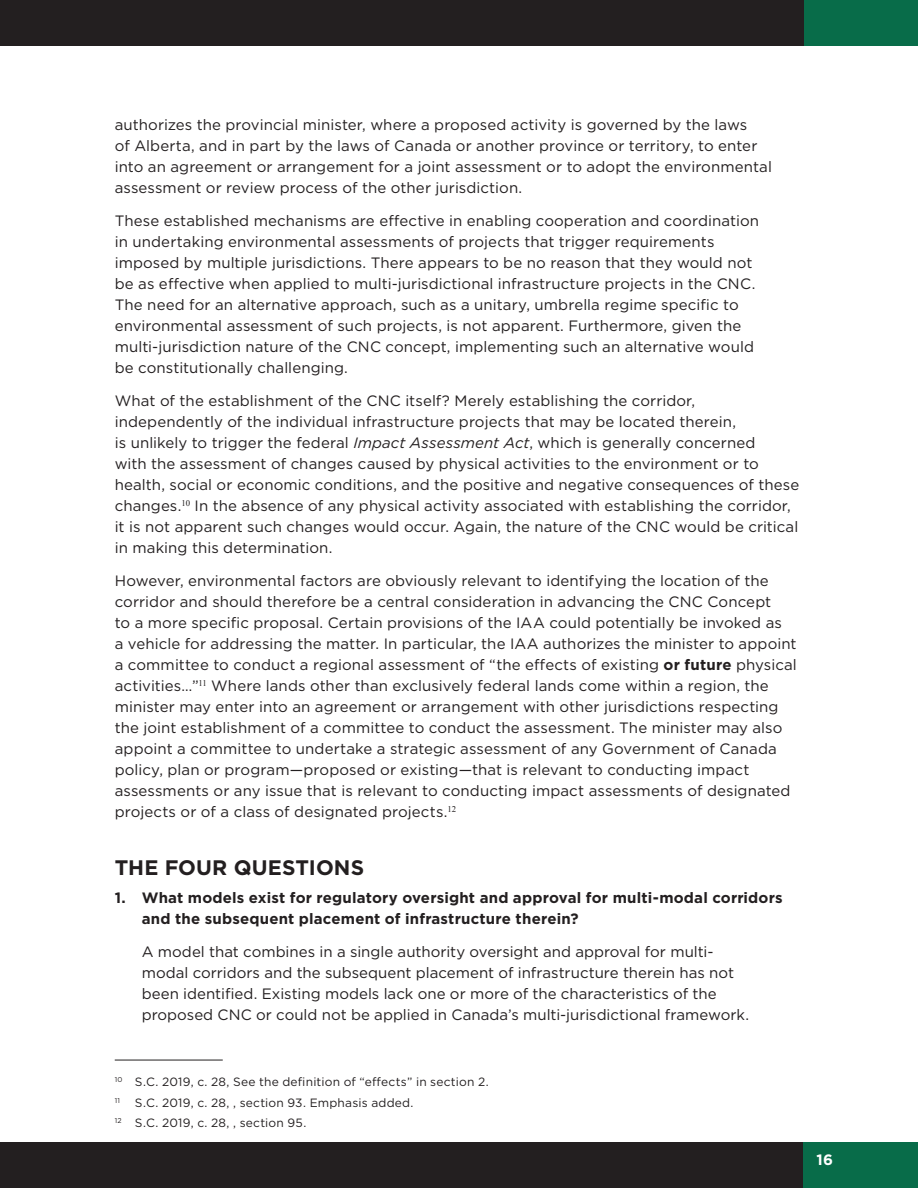
<style>
.page{position:relative;width:918px;height:1188px;background:#fff}
.page>*{position:absolute;margin:0;border:0;box-sizing:border-box;transform-origin:0 0}
.t1{font:700 21px "Gotham";letter-spacing:.005em;color:#231f20}
.t2{font:15px/21px "Gotham";letter-spacing:.005em;color:#231f20}
.t3{font:700 15px/21px "Gotham";letter-spacing:.01em;color:#231f20}
.t4{font:700 15px "Gotham";color:#fff}
.t5{font:12px/20.4px "Gotham";letter-spacing:.02em;color:#231f20}
.t6{font:7.05px "Gotham";color:#231f20}
.s1{font-style:italic}
.s2{font-weight:700}
</style>
<div class="page">
<div style="left:802px;top:1143px;width:116px;height:45px;background:#086c49"></div>
<div style="left:803px;top:0;width:115px;height:45px;background:#086c49"></div>
<div style="left:0;top:1143px;width:802px;height:45px;background:#231f20"></div>
<div style="left:0;top:0;width:803px;height:45px;background:#231f20"></div>
<hr style="left:115px;top:1060px;width:108px;height:1px;background:#231f20">
<p class="t2" style="left:115px;top:114px;width:659px">authorizes the provincial minister, where a proposed activity is governed by the laws<br>of Alberta, and in part by the laws of Canada or another province or territory, to enter into an agreement or arrangement for a joint assessment or to adopt the environmental assessment or review process of the other jurisdiction.</p>
<p class="t2" style="left:115px;top:210px;width:646px">These established mechanisms are effective in enabling cooperation and coordination in undertaking environmental assessments of projects that trigger requirements imposed by multiple jurisdictions. There appears to be no reason that they would not be as effective when applied to multi-jurisdictional infrastructure projects in the CNC.<br>The need for an alternative approach, such as a unitary, umbrella regime specific to environmental assessment of such projects, is not apparent. Furthermore, given the multi-jurisdiction nature of the CNC concept, implementing such an alternative would be constitutionally challenging.</p>
<p class="t2" style="left:115px;top:390px;width:686px">What of the establishment of the CNC itself? Merely establishing the corridor, independently of the individual infrastructure projects that may be located therein,<br>is unlikely to trigger the federal <span class="s1">Impact Assessment Act</span>, which is generally concerned<br>with the assessment of changes caused by physical activities to the environment or to health, social or economic conditions, and the positive and negative consequences of these changes.<sup>10</sup> In the absence of any physical activity associated with establishing the corridor, it is not apparent such changes would occur. Again, the nature of the CNC would be critical in making this determination.</p>
<p class="t2" style="left:115px;top:570px;width:684px">However, environmental factors are obviously relevant to identifying the location of the corridor and should therefore be a central consideration in advancing the CNC Concept<br>to a more specific proposal. Certain provisions of the IAA could potentially be invoked as<br>a vehicle for addressing the matter. In particular, the IAA authorizes the minister to appoint a committee to conduct a regional assessment of “the effects of existing <span class="s2">or future</span> physical activities…”<sup>11</sup> Where lands other than exclusively federal lands come within a region, the minister may enter into an agreement or arrangement with other jurisdictions respecting the joint establishment of a committee to conduct the assessment. The minister may also appoint a committee to undertake a strategic assessment of any Government of Canada policy, plan or program—proposed or existing—that is relevant to conducting impact assessments or any issue that is relevant to conducting impact assessments of designated projects or of a class of designated projects.<sup>12</sup></p>
<h1 class="t1" style="left:115px;top:854px;width:251px">THE FOUR QUESTIONS</h1>
<p class="t3" style="left:142px;top:887px;width:642px;text-indent:-27px">1. What models exist for regulatory oversight and approval for multi-modal corridors and the subsequent placement of infrastructure therein?</p>
<p class="t2" style="left:142px;top:941px;width:609px">A model that combines in a single authority oversight and approval for multi&shy;modal corridors and the subsequent placement of infrastructure therein has not been identified. Existing models lack one or more of the characteristics of the proposed CNC or could not be applied in Canada’s multi-jurisdictional framework.</p>
<p class="t5" style="left:115px;top:1072px;width:375px"><sup>10</sup> S.C. 2019, c. 28, See the definition of “effects” in section 2.</p>
<p class="t6" style="left:115px;top:1096px;width:7px">11</p>
<p class="t5" style="left:115px;top:1092px;width:300px;text-indent:20px">S.C. 2019, c. 28, , section 93. Emphasis added.<br><sup>12</sup> S.C. 2019, c. 28, , section 95.</p>
<p class="t4" style="left:817px;top:1150px;width:18px">16</p>
</div>
